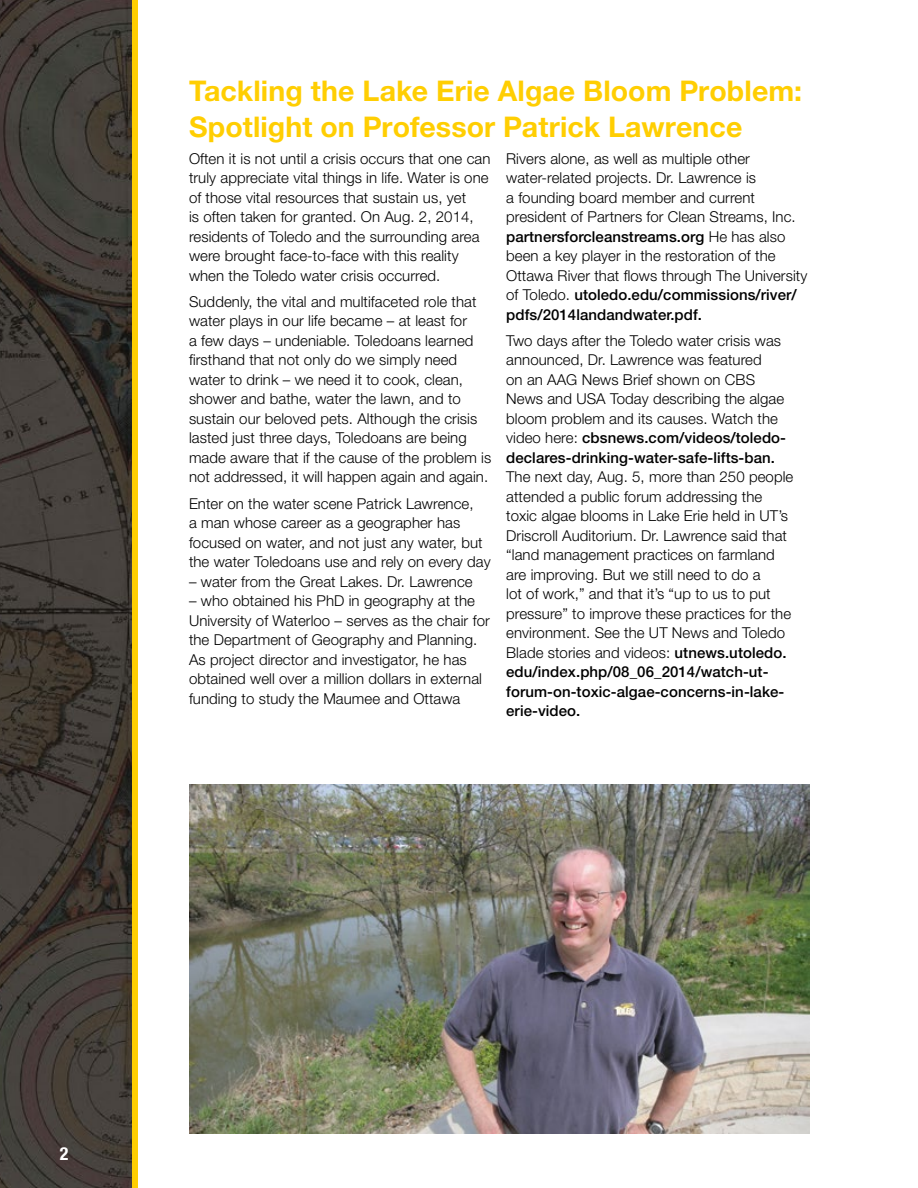
<style>
.page{position:relative;width:918px;height:1188px;background:#fff}
.page>*{position:absolute;margin:0;border:0;box-sizing:border-box;transform-origin:0 0}
.t1{font:700 28.5px/36px "Helvetica Neue LT Std";letter-spacing:.005em;color:#ffce02}
.t2{font:700 condensed 18px "Helvetica Neue LT Std";color:#fff}
.t3{font:300 15px/19.5px "Helvetica Neue LT Std";letter-spacing:.005em;color:#000}
.s1{font-weight:500}
</style>
<div class="page">
<img style="left:0;top:0;width:132px;height:1188px">
<div style="left:132px;top:0;width:6px;height:1188px;background:#ffce02"></div>
<img style="left:189px;top:785px;width:621px;height:349px">
<h1 class="t1" style="left:189px;top:73px;width:615px">Tackling the Lake Erie Algae Bloom Problem:<br>Spotlight on Professor Patrick Lawrence</h1>
<p class="t3" style="left:189px;top:148px;width:303px">Often it is not until a crisis occurs that one can truly appreciate vital things in life. Water is one of those vital resources that sustain us, yet<br>is often taken for granted. On Aug. 2, 2014, residents of Toledo and the surrounding area were brought face-to-face with this reality when the Toledo water crisis occurred.</p>
<p class="t3" style="left:189px;top:291px;width:304px">Suddenly, the vital and multifaceted role that water plays in our life became – at least for<br>a few days – undeniable. Toledoans learned firsthand that not only do we simply need water to drink – we need it to cook, clean, shower and bathe, water the lawn, and to sustain our beloved pets. Although the crisis lasted just three days, Toledoans are being made aware that if the cause of the problem is not addressed, it will happen again and again.</p>
<p class="t3" style="left:189px;top:493px;width:303px">Enter on the water scene Patrick Lawrence,<br>a man whose career as a geographer has focused on water, and not just any water, but the water Toledoans use and rely on every day</p>
<p class="t3" style="left:189px;top:571px;width:285px">– water from the Great Lakes. Dr. Lawrence</p>
<p class="t3" style="left:189px;top:591px;width:302px">– who obtained his PhD in geography at the University of Waterloo – serves as the chair for the Department of Geography and Planning.<br>As project director and investigator, he has obtained well over a million dollars in external funding to study the Maumee and Ottawa</p>
<p class="t3" style="left:506px;top:148px;width:303px">Rivers alone, as well as multiple other water-related projects. Dr. Lawrence is<br>a founding board member and current president of Partners for Clean Streams, Inc. <span class="s1">partnersforcleanstreams.org</span> He has also been a key player in the restoration of the Ottawa River that flows through The University of Toledo. <span class="s1">utoledo.edu/commissions/river/ pdfs/2014landandwater.pdf.</span></p>
<p class="t3" style="left:506px;top:330px;width:281px">Two days after the Toledo water crisis was announced, Dr. Lawrence was featured<br>on an AAG News Brief shown on CBS News and USA Today describing the algae bloom problem and its causes. Watch the video here: <span class="s1">cbsnews.com/videos/toledo&shy;declares-drinking-water-safe-lifts-ban.</span></p>
<p class="t3" style="left:506px;top:467px;width:289px">The next day, Aug. 5, more than 250 people attended a public forum addressing the toxic algae blooms in Lake Erie held in UT’s Driscroll Auditorium. Dr. Lawrence said that “land management practices on farmland are improving. But we still need to do a<br>lot of work,” and that it’s “up to us to put pressure” to improve these practices for the environment. See the UT News and Toledo Blade stories and videos: <span class="s1">utnews.utoledo. edu/index.php/08_06_2014/watch-ut&shy;forum-on-toxic-algae-concerns-in-lake&shy;erie-video.</span></p>
<p class="t2" style="left:60px;top:1143px;width:10px">2</p>
</div>
